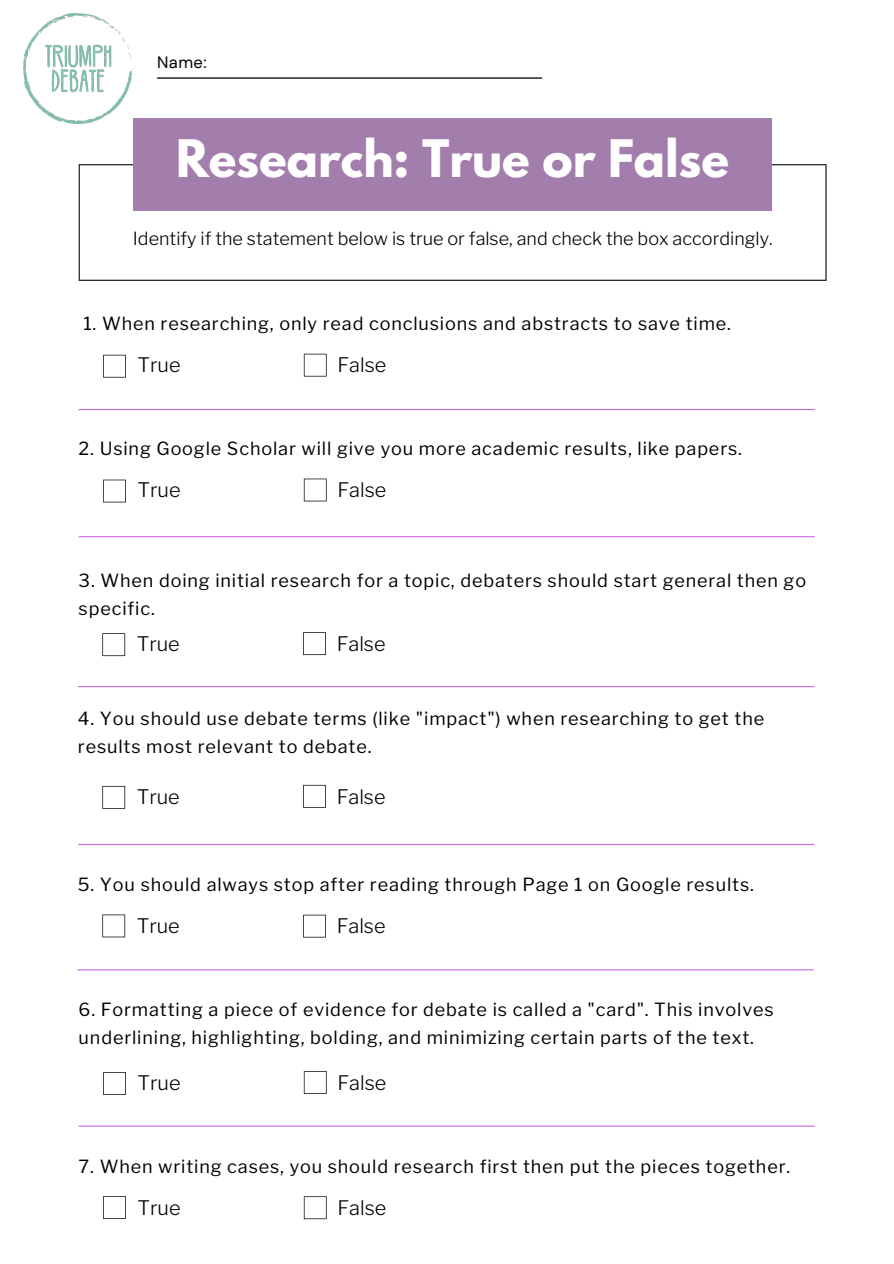
<style>
.page{position:relative;width:894px;height:1264px;background:#fff}
.page>*{position:absolute;margin:0;border:0;box-sizing:border-box;transform-origin:0 0}
.t1{font:700 45.75px "League Spartan";color:#fff}
.t2{font:300 19.8px "Libre Franklin";color:#000}
.t3{font:18px/28.2px "Libre Franklin";letter-spacing:.05em;color:#000}
.t4{font:300 18px "Libre Franklin";color:#000}
.t5{font:16.5px "DM Sans";color:#000}
</style>
<div class="page">
<svg style="left:79px;top:164px;width:747px;height:117px"></svg>
<div style="left:133px;top:118px;width:638px;height:92px;background:#a37ead"></div>
<svg style="left:103px;top:355px;width:23px;height:22px"></svg>
<svg style="left:304px;top:354px;width:22px;height:22px"></svg>
<svg style="left:79px;top:409px;width:735px;height:1px"></svg>
<svg style="left:103px;top:479px;width:23px;height:23px"></svg>
<svg style="left:304px;top:478px;width:22px;height:23px"></svg>
<svg style="left:79px;top:536px;width:735px;height:1px"></svg>
<svg style="left:102px;top:633px;width:23px;height:23px"></svg>
<svg style="left:303px;top:632px;width:23px;height:23px"></svg>
<svg style="left:78px;top:686px;width:735px;height:1px"></svg>
<svg style="left:102px;top:786px;width:23px;height:22px"></svg>
<svg style="left:303px;top:785px;width:23px;height:22px"></svg>
<svg style="left:78px;top:844px;width:735px;height:1px"></svg>
<svg style="left:102px;top:914px;width:23px;height:23px"></svg>
<svg style="left:303px;top:914px;width:23px;height:23px"></svg>
<svg style="left:77px;top:969px;width:736px;height:1px"></svg>
<svg style="left:157px;top:77px;width:385px;height:2px"></svg>
<img style="left:23px;top:13px;width:109px;height:111px">
<svg style="left:103px;top:1072px;width:23px;height:22px"></svg>
<svg style="left:304px;top:1071px;width:22px;height:22px"></svg>
<svg style="left:79px;top:1125px;width:735px;height:1px"></svg>
<svg style="left:103px;top:1196px;width:23px;height:22px"></svg>
<svg style="left:304px;top:1196px;width:22px;height:23px"></svg>
<p class="t5" style="left:157px;top:52px;width:51px">Name:</p>
<h1 class="t1" style="left:176px;top:135px;width:554px">Research: True or False</h1>
<p class="t4" style="left:133px;top:228px;width:641px">Identify if the statement below is true or false, and check the box accordingly.</p>
<p class="t3" style="left:83px;top:309px;width:649px">1. When researching, only read conclusions and abstracts to save time.</p>
<p class="t2" style="left:137px;top:353px;width:44px">True</p>
<p class="t2" style="left:337px;top:353px;width:50px">False</p>
<p class="t3" style="left:79px;top:434px;width:664px">2. Using Google Scholar will give you more academic results, like papers.</p>
<p class="t2" style="left:137px;top:478px;width:44px">True</p>
<p class="t2" style="left:337px;top:478px;width:50px">False</p>
<p class="t3" style="left:79px;top:566px;width:728px">3. When doing initial research for a topic, debaters should start general then go specific.</p>
<p class="t2" style="left:137px;top:631px;width:44px">True</p>
<p class="t2" style="left:336px;top:631px;width:50px">False</p>
<p class="t3" style="left:78px;top:704px;width:687px">4. You should use debate terms (like "impact") when researching to get the results most relevant to debate.</p>
<p class="t2" style="left:137px;top:784px;width:44px">True</p>
<p class="t2" style="left:336px;top:784px;width:50px">False</p>
<p class="t3" style="left:78px;top:870px;width:677px">5. You should always stop after reading through Page 1 on Google results.</p>
<p class="t2" style="left:137px;top:914px;width:44px">True</p>
<p class="t2" style="left:336px;top:914px;width:50px">False</p>
<p class="t3" style="left:79px;top:995px;width:696px">6. Formatting a piece of evidence for debate is called a "card". This involves underlining, highlighting, bolding, and minimizing certain parts of the text.</p>
<p class="t2" style="left:137px;top:1070px;width:44px">True</p>
<p class="t2" style="left:337px;top:1070px;width:50px">False</p>
<p class="t3" style="left:79px;top:1152px;width:712px">7. When writing cases, you should research first then put the pieces together.</p>
<p class="t2" style="left:137px;top:1195px;width:44px">True</p>
<p class="t2" style="left:337px;top:1195px;width:50px">False</p>
</div>
